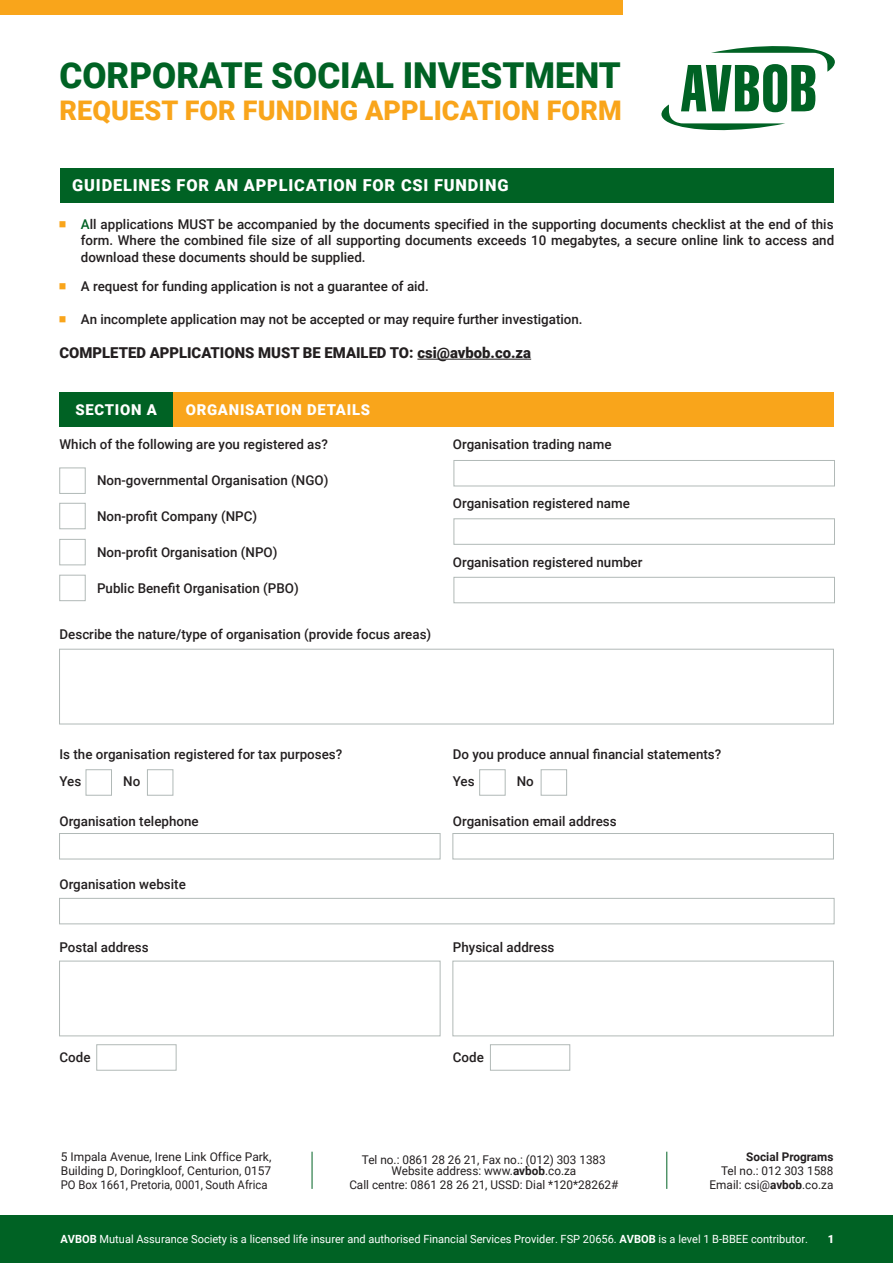
<style>
.page{position:relative;width:893px;height:1263px;background:#fff}
.page>*{position:absolute;margin:0;border:0;box-sizing:border-box;transform-origin:0 0}
.t1{font:900 35.7px "Roboto";color:#006224}
.t2{font:900 27px "Roboto";letter-spacing:.005em;color:#f9a51b}
.t3{font:900 16.5px "Roboto";letter-spacing:.05em;color:#fff}
.t4{font:900 15px "Roboto";color:#231f20}
.t5{font:900 15px "Roboto";letter-spacing:.05em;color:#fff}
.t6{font:500 13.5px/16.2px "Roboto";color:#231f20}
.t7{font:12px/14.4px "Roboto";color:#231f20;text-align:center}
.t8{font:700 12px "Roboto";color:#231f20}
.t9{font:11.25px "Roboto";color:#fff}
.t10{font:900 11.25px "Roboto";color:#fff}
.s1{font-family:"Zeroes";font-weight:400;color:#f9a51b}
.s2{color:#006224}
.s3{font-weight:700}
</style>
<div class="page">
<div style="left:60px;top:392px;width:113px;height:35px;background:#006224"></div>
<div style="left:0;top:0;width:623px;height:15px;background:#f9a51b"></div>
<div style="left:0;top:1216px;width:893px;height:47px;background:#006224"></div>
<hr style="left:417px;top:359px;width:114px;height:1px;background:#231f20">
<hr style="left:666px;top:1152px;width:1px;height:37px;background:#006224">
<hr style="left:312px;top:1152px;width:1px;height:37px;background:#006224">
<div style="left:60px;top:168px;width:773px;height:34px;background:#006224"></div>
<div style="left:173px;top:392px;width:660px;height:35px;background:#f9a51b"></div>
<div style="left:59px;top:467px;width:27px;height:27px;border:1px solid #b1b9b7"></div>
<div style="left:59px;top:503px;width:27px;height:26px;border:1px solid #b1b9b7"></div>
<div style="left:59px;top:539px;width:27px;height:26px;border:1px solid #b1b9b7"></div>
<div style="left:59px;top:575px;width:27px;height:26px;border:1px solid #b1b9b7"></div>
<div style="left:86px;top:769px;width:26px;height:27px;border:1px solid #b1b9b7"></div>
<div style="left:96px;top:1044px;width:80px;height:26px;border:1px solid #b1b9b7"></div>
<div style="left:490px;top:1044px;width:80px;height:26px;border:1px solid #b1b9b7"></div>
<div style="left:479px;top:769px;width:27px;height:27px;border:1px solid #b1b9b7"></div>
<div style="left:147px;top:769px;width:26px;height:27px;border:1px solid #b1b9b7"></div>
<div style="left:541px;top:769px;width:26px;height:27px;border:1px solid #b1b9b7"></div>
<div style="left:454px;top:460px;width:381px;height:26px;border:1px solid #b1b9b7"></div>
<div style="left:454px;top:518px;width:381px;height:27px;border:1px solid #b1b9b7"></div>
<div style="left:454px;top:577px;width:381px;height:26px;border:1px solid #b1b9b7"></div>
<div style="left:59px;top:833px;width:381px;height:26px;border:1px solid #b1b9b7"></div>
<div style="left:59px;top:898px;width:775px;height:26px;border:1px solid #b1b9b7"></div>
<div style="left:452px;top:833px;width:382px;height:26px;border:1px solid #b1b9b7"></div>
<div style="left:452px;top:961px;width:382px;height:75px;border:1px solid #b1b9b7"></div>
<div style="left:59px;top:649px;width:775px;height:75px;border:1px solid #b1b9b7"></div>
<div style="left:59px;top:961px;width:381px;height:75px;border:1px solid #b1b9b7"></div>
<svg style="left:661px;top:46px;width:174px;height:85px"></svg>
<h1 class="t1" style="left:60px;top:50px;width:563px">CORPORATE SOCIAL INVESTMENT</h1>
<h2 class="t2" style="left:60px;top:92px;width:564px">REQUEST FOR FUNDING APPLICATION FORM</h2>
<p class="t3" style="left:72px;top:174px;width:438px">GUIDELINES FOR AN APPLICATION FOR CSI FUNDING</p>
<p class="t6" style="left:81px;top:216px;width:755px;text-align:justify;text-indent:-21px"><span class="s1">•</span> <span class="s2">A</span>ll applications MUST be accompanied by the documents specified in the supporting documents checklist at the end of this form. Where the combined file size of all supporting documents exceeds 10 megabytes, a secure online link to access and download these documents should be supplied.</p>
<p class="t6" style="left:60px;top:277px;width:371px"><span class="s1">•</span> A request for funding application is not a guarantee of aid.</p>
<p class="t6" style="left:60px;top:311px;width:525px"><span class="s1">•</span> An incomplete application may not be accepted or may require further investigation.</p>
<p class="t4" style="left:60px;top:342px;width:473px">COMPLETED APPLICATIONS MUST BE EMAILED TO: csi@avbob.co.za</p>
<p class="t5" style="left:76px;top:399px;width:83px">SECTION A</p>
<p class="t5" style="left:186px;top:399px;width:186px">ORGANISATION DETAILS</p>
<p class="t6" style="left:60px;top:435px;width:270px">Which of the following are you registered as?</p>
<p class="t6" style="left:97px;top:471px;width:233px">Non-governmental Organisation (NGO)</p>
<p class="t6" style="left:97px;top:507px;width:162px">Non-profit Company (NPC)</p>
<p class="t6" style="left:97px;top:543px;width:182px">Non-profit Organisation (NPO)</p>
<p class="t6" style="left:97px;top:579px;width:203px">Public Benefit Organisation (PBO)</p>
<p class="t6" style="left:60px;top:625px;width:373px">Describe the nature/type of organisation (provide focus areas)</p>
<p class="t6" style="left:453px;top:435px;width:160px">Organisation trading name</p>
<p class="t6" style="left:453px;top:495px;width:179px">Organisation registered name</p>
<p class="t6" style="left:453px;top:554px;width:191px">Organisation registered number</p>
<p class="t6" style="left:60px;top:739px;width:284px;line-height:27.5px">Is the organisation registered for tax purposes?<br>Yes</p>
<p class="t6" style="left:123px;top:773px;width:19px">No</p>
<p class="t6" style="left:453px;top:739px;width:270px;line-height:27.5px">Do you produce annual financial statements?<br>Yes</p>
<p class="t6" style="left:517px;top:773px;width:19px">No</p>
<p class="t6" style="left:60px;top:812px;width:141px">Organisation telephone</p>
<p class="t6" style="left:453px;top:812px;width:165px">Organisation email address</p>
<p class="t6" style="left:60px;top:876px;width:128px">Organisation website</p>
<p class="t6" style="left:60px;top:939px;width:91px">Postal address</p>
<p class="t6" style="left:453px;top:939px;width:103px">Physical address</p>
<p class="t6" style="left:60px;top:1048px;width:33px">Code</p>
<p class="t6" style="left:453px;top:1048px;width:33px">Code</p>
<p class="t7" style="left:61px;top:1149px;width:212px;text-align:justify">5 Impala Avenue, Irene Link Office Park, Building D, Doringkloof, Centurion, 0157<br>PO Box 1661, Pretoria, 0001, South Africa</p>
<p class="t8" style="left:746px;top:1148px;width:89px">Social Programs</p>
<p class="t7" style="left:362px;top:1154px;width:245px;line-height:10.6px">Tel no.: 0861 28 26 21, Fax no.: (012) 303 1383<br>Website address: www.<span class="s3">avbob</span>.co.za</p>
<p class="t7" style="left:349px;top:1177px;width:271px">Call centre: 0861 28 26 21, USSD: Dial *120*28262#</p>
<p class="t7" style="left:710px;top:1163px;width:125px;text-align:right">Tel no.: 012 303 1588<br>Email: csi@<span class="s3">avbob</span>.co.za</p>
<p class="t9" style="left:61px;top:1231px;width:749px"><span class="s3">AVBOB</span> Mutual Assurance Society is a licensed life insurer and authorised Financial Services Provider. FSP 20656. <span class="s3">AVBOB</span> is a level 1 B-BBEE contributor.</p>
<p class="t10" style="left:828px;top:1231px;width:8px">1</p>
</div>
